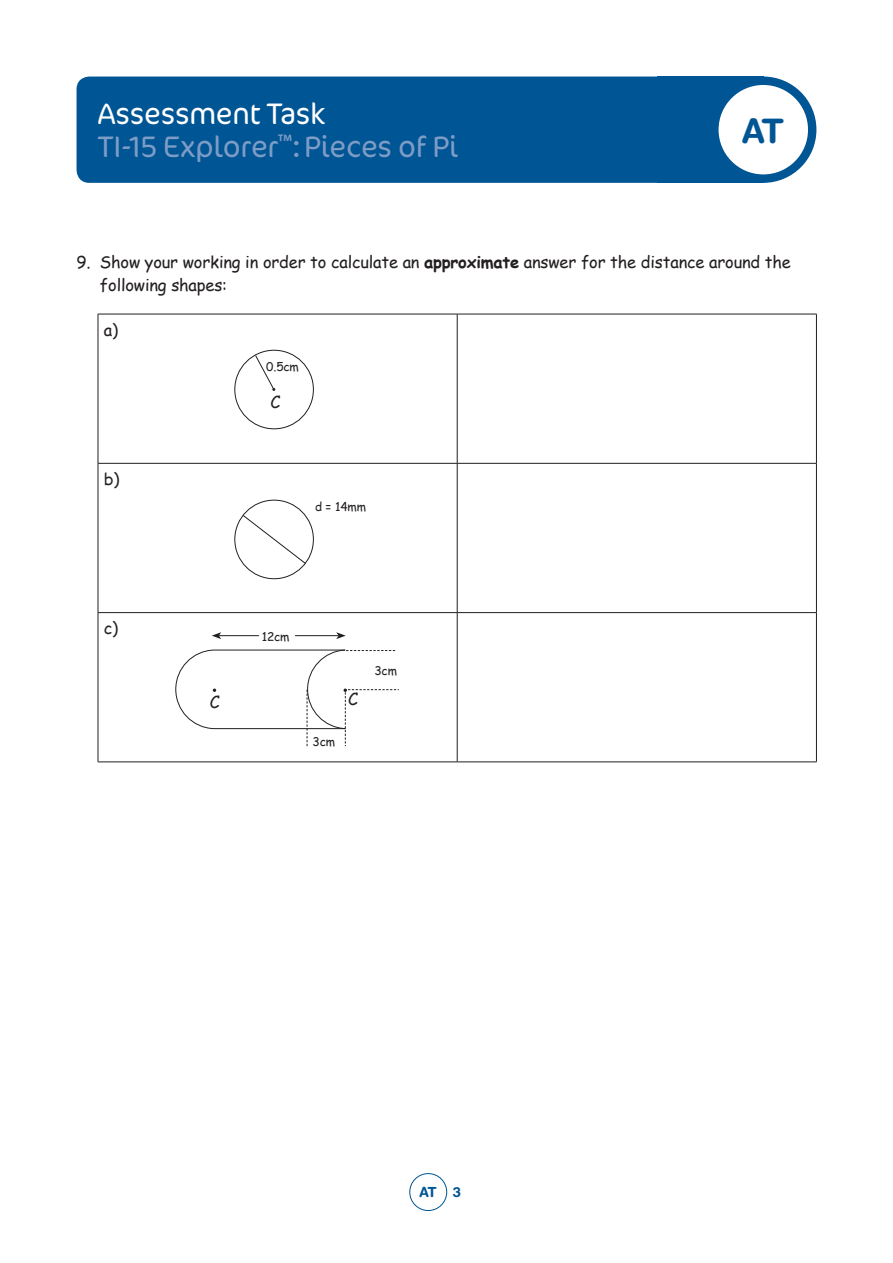
<style>
.page{position:relative;width:893px;height:1263px;background:#fff}
.page>*{position:absolute;margin:0;border:0;box-sizing:border-box;transform-origin:0 0}
.t1{font:700 33.75px "Helvetica Rounded";color:#005594}
.t2{font:300 30px/33px "Cocon";letter-spacing:-.01em;color:#7d9cc6}
.t3{font:16.5px/22.5px "Comic Sans MS";letter-spacing:-.01em;color:#231f20}
.t4{font:700 13.95px "Helvetica Rounded";color:#005594}
.t5{font:12px "Comic Sans MS";letter-spacing:-.01em;color:#231f20}
.s1{color:#fff}
.s2{font-weight:700}
</style>
<div class="page">
<div style="left:409px;top:1173px;width:38px;height:38px;border:1px solid #005594;border-radius:50%"></div>
<div style="left:658px;top:77px;width:106px;height:106px;background:#005594"></div>
<div style="left:77px;top:77px;width:613px;height:106px;background:#005594;border-radius:13px"></div>
<div style="left:710px;top:77px;width:106px;height:106px;background:#005594;border-radius:50%"></div>
<div style="left:719px;top:85px;width:89px;height:89px;background:#fff;border-radius:50%"></div>
<hr style="left:98px;top:314px;width:359px;height:1px;background:#231f20">
<hr style="left:98px;top:314px;width:1px;height:149px;background:#231f20">
<hr style="left:457px;top:314px;width:360px;height:1px;background:#231f20">
<hr style="left:457px;top:314px;width:1px;height:149px;background:#231f20">
<hr style="left:816px;top:314px;width:1px;height:149px;background:#231f20">
<hr style="left:98px;top:463px;width:359px;height:1px;background:#231f20">
<hr style="left:98px;top:463px;width:1px;height:149px;background:#231f20">
<hr style="left:457px;top:463px;width:360px;height:1px;background:#231f20">
<hr style="left:457px;top:463px;width:1px;height:149px;background:#231f20">
<hr style="left:816px;top:463px;width:1px;height:149px;background:#231f20">
<hr style="left:98px;top:612px;width:359px;height:1px;background:#231f20">
<hr style="left:98px;top:613px;width:1px;height:149px;background:#231f20">
<hr style="left:457px;top:612px;width:360px;height:1px;background:#231f20">
<hr style="left:457px;top:613px;width:1px;height:149px;background:#231f20">
<hr style="left:816px;top:613px;width:1px;height:149px;background:#231f20">
<hr style="left:98px;top:762px;width:359px;height:1px;background:#231f20">
<hr style="left:457px;top:762px;width:360px;height:1px;background:#231f20">
<div style="left:234px;top:350px;width:80px;height:79px;border:1px solid #231f20;border-radius:50%"></div>
<svg style="left:255px;top:354px;width:20px;height:37px"></svg>
<div style="left:234px;top:500px;width:80px;height:79px;border:1px solid #231f20;border-radius:50%"></div>
<svg style="left:242px;top:514px;width:65px;height:51px"></svg>
<hr style="left:219px;top:635px;width:40px;height:1px;background:#231f20">
<svg style="left:212px;top:632px;width:9px;height:7px"></svg>
<hr style="left:295px;top:635px;width:44px;height:1px;background:#231f20">
<svg style="left:336px;top:632px;width:10px;height:7px"></svg>
<svg style="left:175px;top:649px;width:224px;height:98px"></svg>
<h2 class="t2" style="left:98px;top:96px;width:362px"><span class="s1">Assessment Task<br></span>TI-15 Explorer<sup>™</sup>:Pieces of Pi</h2>
<h1 class="t1" style="left:742px;top:110px;width:44px">AT</h1>
<p class="t3" style="left:100px;top:250px;width:692px;text-indent:-23px">9. Show your working in order to calculate an <span class="s2">approximate</span> answer for the distance around the following shapes:</p>
<p class="t3" style="left:104px;top:318px;width:16px">a)</p>
<p class="t3" style="left:104px;top:467px;width:17px">b)</p>
<p class="t3" style="left:104px;top:616px;width:16px">c)</p>
<p class="t5" style="left:266px;top:358px;width:34px">0.5cm</p>
<p class="t3" style="left:270px;top:390px;width:11px">C</p>
<p class="t5" style="left:315px;top:498px;width:52px">d = 14mm</p>
<p class="t5" style="left:262px;top:627px;width:29px">12cm</p>
<p class="t3" style="left:210px;top:690px;width:11px">C</p>
<p class="t3" style="left:348px;top:687px;width:11px">C</p>
<p class="t5" style="left:312px;top:732px;width:24px">3cm</p>
<p class="t5" style="left:374px;top:662px;width:24px">3cm</p>
<p class="t4" style="left:419px;top:1184px;width:19px">AT</p>
</div>
